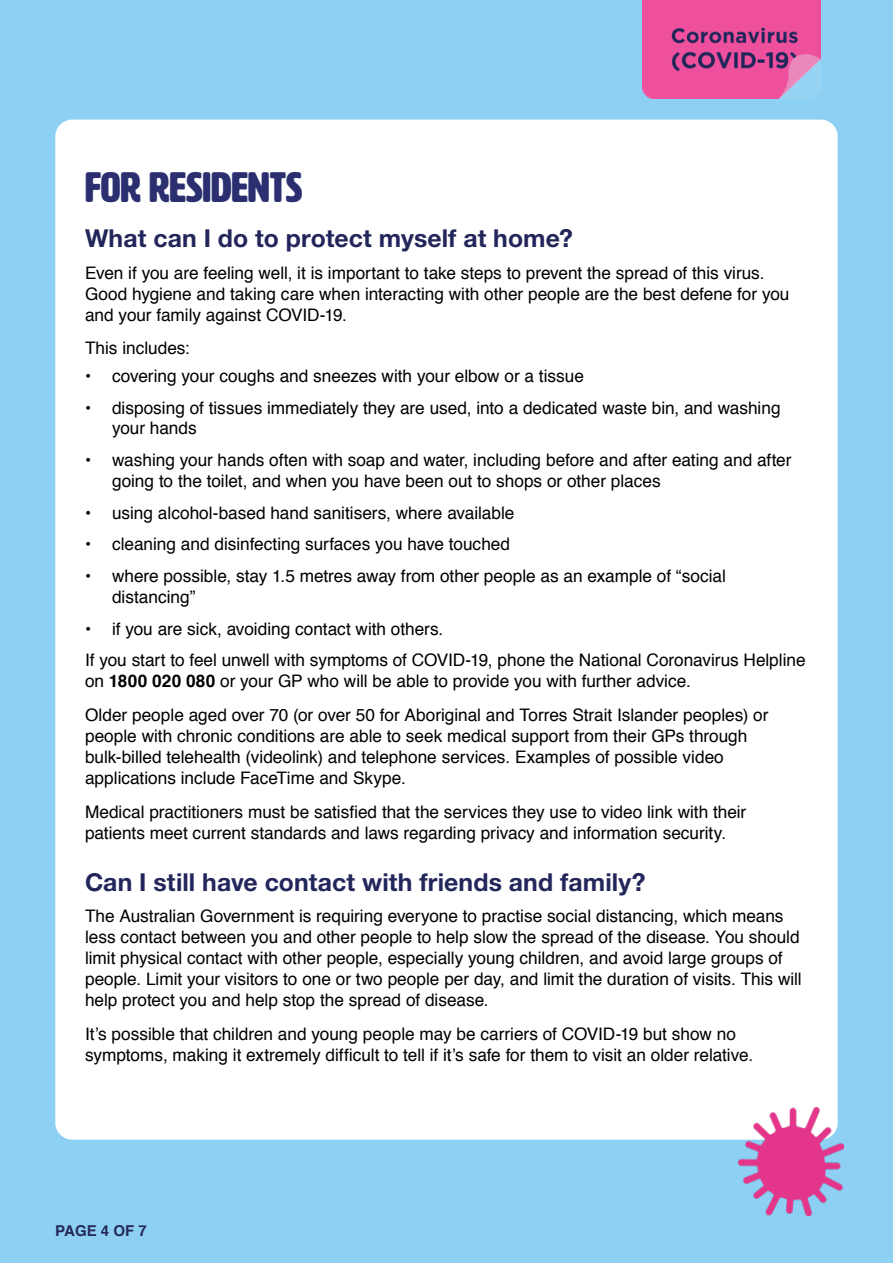
<style>
.page{position:relative;width:893px;height:1263px;background:#8dd0f3}
.page>*{position:absolute;margin:0;border:0;box-sizing:border-box;transform-origin:0 0}
.t1{font:42px "HWT Artz";letter-spacing:-.005em;color:#2b2f70}
.t2{font:700 24.75px "Helvetica Neue LT Std";letter-spacing:.005em;color:#22265a}
.t3{font:17.25px/21px "Helvetica";color:#000}
.t4{font:700 15px "Helvetica";color:#252a58}
.s1{font-weight:700}
</style>
<div class="page">
<div style="left:55px;top:120px;width:783px;height:1020px;background:#fff;border-radius:17px"></div>
<img style="left:738px;top:1107px;width:106px;height:108px">
<img style="left:642px;top:0;width:179px;height:98px">
<p class="t1" style="left:85px;top:165px;width:219px">FOR RESIDENTS</p>
<p class="t2" style="left:85px;top:223px;width:489px">What can I do to protect myself at home?</p>
<p class="t3" style="left:85px;top:263px;width:706px">Even if you are feeling well, it is important to take steps to prevent the spread of this virus.<br>Good hygiene and taking care when interacting with other people are the best defene for you and your family against COVID-19.</p>
<p class="t3" style="left:85px;top:338px;width:106px">This includes:</p>
<p class="t3" style="left:85px;top:366px;width:500px">• covering your coughs and sneezes with your elbow or a tissue</p>
<p class="t3" style="left:112px;top:397px;width:670px;text-indent:-27px">• disposing of tissues immediately they are used, into a dedicated waste bin, and washing your hands</p>
<p class="t3" style="left:112px;top:450px;width:681px;text-indent:-27px">• washing your hands often with soap and water, including before and after eating and after going to the toilet, and when you have been out to shops or other places</p>
<p class="t3" style="left:85px;top:503px;width:431px">• using alcohol-based hand sanitisers, where available</p>
<p class="t3" style="left:85px;top:534px;width:427px">• cleaning and disinfecting surfaces you have touched</p>
<p class="t3" style="left:112px;top:566px;width:615px;text-indent:-27px">• where possible, stay 1.5 metres away from other people as an example of “social distancing”</p>
<p class="t3" style="left:85px;top:613px;width:722px;line-height:31.7px">• if you are sick, avoiding contact with others.<br>If you start to feel unwell with symptoms of COVID-19, phone the National Coronavirus Helpline</p>
<p class="t3" style="left:85px;top:665px;width:685px;line-height:33.8px">on <span class="s1">1800 020 080</span> or your GP who will be able to provide you with further advice.<br>Older people aged over 70 (or over 50 for Aboriginal and Torres Strait Islander peoples) or</p>
<p class="t3" style="left:85px;top:726px;width:664px">people with chronic conditions are able to seek medical support from their GPs through bulk-billed telehealth (videolink) and telephone services. Examples of possible video applications include FaceTime and Skype.</p>
<p class="t3" style="left:85px;top:802px;width:663px">Medical practitioners must be satisfied that the services they use to video link with their patients meet current standards and laws regarding privacy and information security.</p>
<p class="t2" style="left:85px;top:867px;width:562px">Can I still have contact with friends and family?</p>
<p class="t3" style="left:85px;top:906px;width:718px">The Australian Government is requiring everyone to practise social distancing, which means less contact between you and other people to help slow the spread of the disease. You should limit physical contact with other people, especially young children, and avoid large groups of people. Limit your visitors to one or two people per day, and limit the duration of visits. This will help protect you and help stop the spread of disease.</p>
<p class="t3" style="left:85px;top:1024px;width:670px">It’s possible that children and young people may be carriers of COVID-19 but show no symptoms, making it extremely difficult to tell if it’s safe for them to visit an older relative.</p>
<p class="t4" style="left:55px;top:1218px;width:93px">PAGE 4 OF 7</p>
</div>
